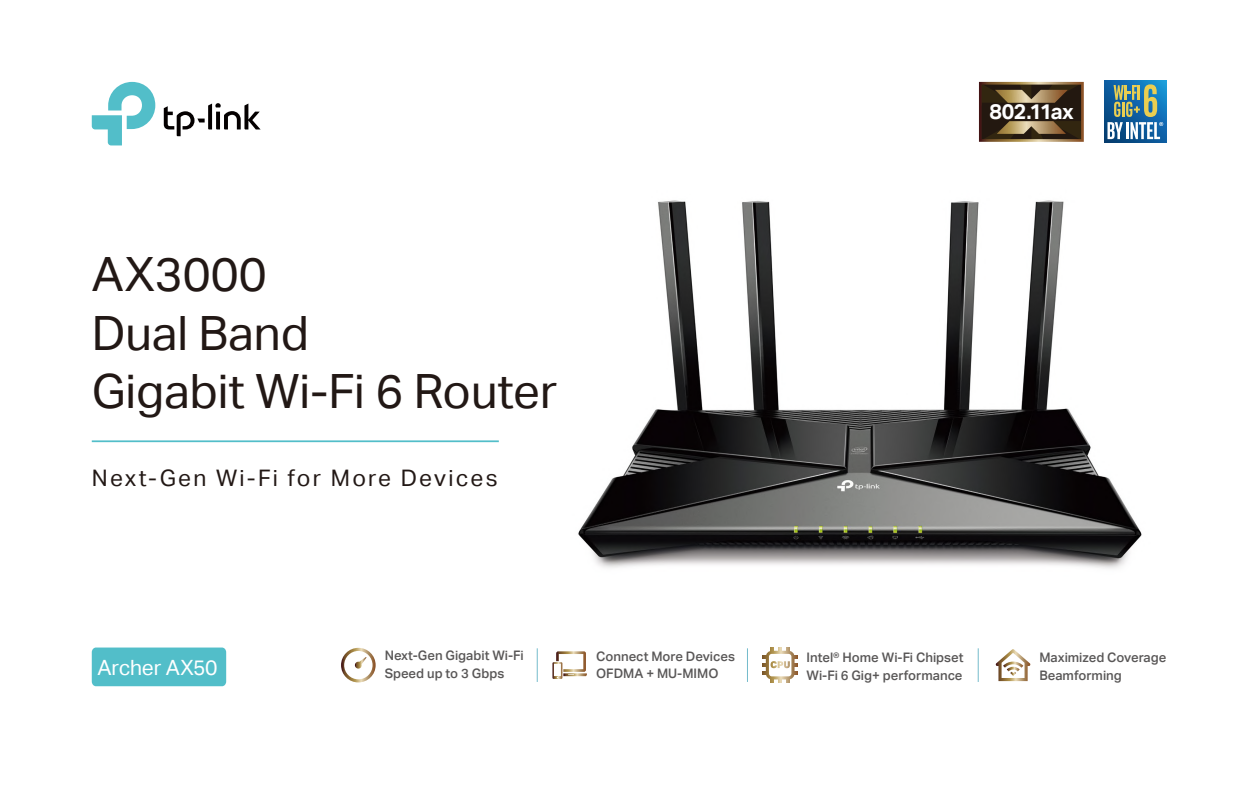
<style>
.page{position:relative;width:1260px;height:788px;background:#fff}
.page>*{position:absolute;margin:0;border:0;box-sizing:border-box;transform-origin:0 0}
.t1{font:47.25px/58.6px "TP Link Aktiv Regular";color:#221815}
.t2{font:22.75px "TP Link Aktiv Regular";letter-spacing:.1em;color:#221815}
.t3{font:21.26px "TP Link Aktiv Bold";letter-spacing:-.02em;color:#fff}
.t4{font:21px "TP Link Aktiv Regular";letter-spacing:-.01em;color:#fff}
.t5{font:13.12px/17.5px "TP Link Aktiv Medium";color:#595757}
</style>
<div class="page">
<img style="left:578px;top:200px;width:564px;height:369px">
<svg style="left:92px;top:82px;width:63px;height:63px"></svg>
<svg style="left:164px;top:103px;width:97px;height:33px"></svg>
<hr style="left:92px;top:440px;width:407px;height:2px;background:#52bec9">
<div style="left:92px;top:647px;width:134px;height:39px;background:#52bec9"></div>
<svg style="left:979px;top:82px;width:105px;height:60px;background:#54422b"></svg>
<svg style="left:1104px;top:81px;width:62px;height:62px"></svg>
<svg style="left:1108px;top:84px;width:55px;height:55px;background:#68949d"></svg>
<svg style="left:341px;top:647px;width:35px;height:35px"></svg>
<svg style="left:552px;top:651px;width:35px;height:28px"></svg>
<svg style="left:995px;top:649px;width:36px;height:32px"></svg>
<svg style="left:763px;top:647px;width:34px;height:35px"></svg>
<hr style="left:537px;top:648px;width:1px;height:34px;background:#74bbcb">
<hr style="left:747px;top:648px;width:1px;height:34px;background:#74bbcb">
<hr style="left:978px;top:648px;width:1px;height:34px;background:#74bbcb">
<h1 class="t1" style="left:92px;top:245px;width:467px">AX3000<br>Dual Band<br>Gigabit Wi-Fi 6 Router</h1>
<h2 class="t2" style="left:92px;top:464px;width:407px">Next-Gen Wi-Fi for More Devices</h2>
<h3 class="t3" style="left:989px;top:99px;width:86px">802.11ax</h3>
<h3 class="t4" style="left:97px;top:655px;width:122px">Archer AX50</h3>
<p class="t5" style="left:385px;top:647px;width:141px">Next-Gen Gigabit Wi-Fi<br>Speed up to 3 Gbps</p>
<p class="t5" style="left:596px;top:647px;width:140px">Connect More Devices<br>OFDMA + MU-MIMO</p>
<p class="t5" style="left:1039px;top:649px;width:128px">Maximized Coverage<br>Beamforming</p>
<p class="t5" style="left:807px;top:649px;width:158px">Intel® Home Wi-Fi Chipset<br>Wi-Fi 6 Gig+ performance</p>
</div>
